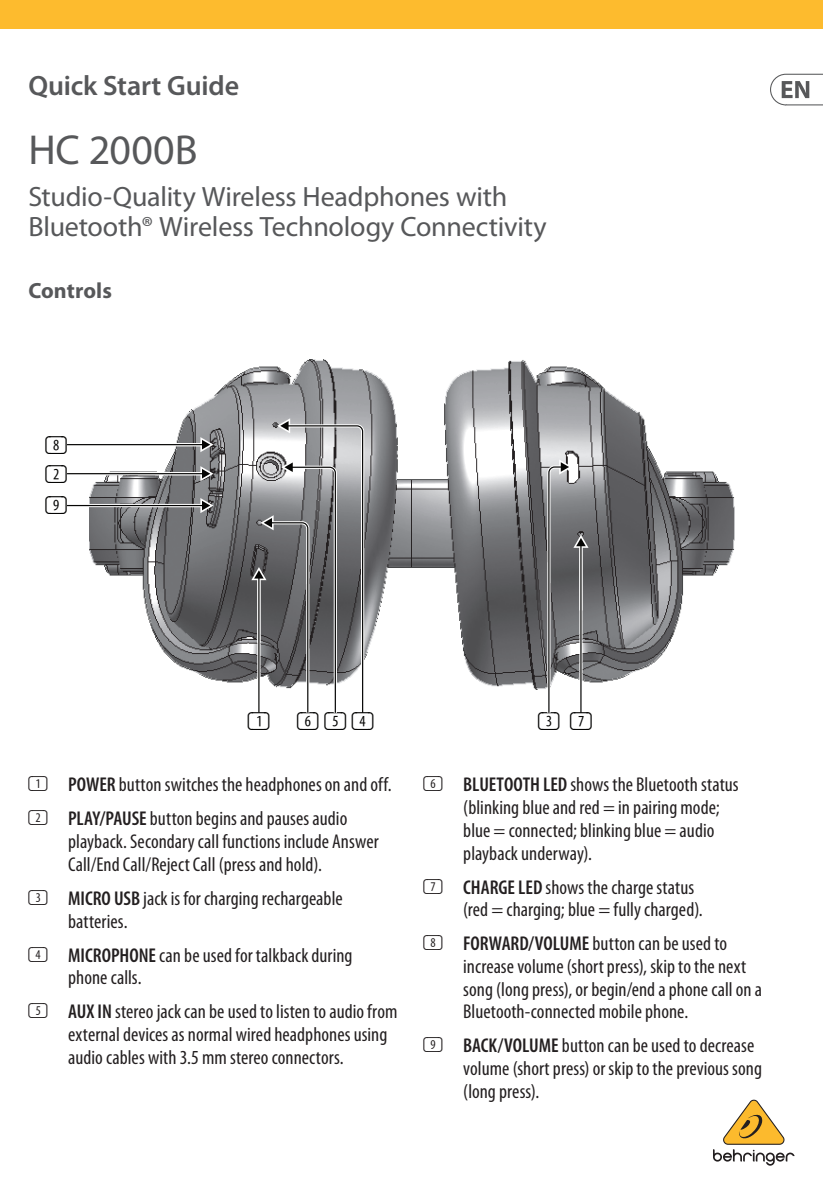
<style>
.page{position:relative;width:823px;height:1191px;background:#fff}
.page>*{position:absolute;margin:0;border:0;box-sizing:border-box;transform-origin:0 0}
.t1{font:42px "Myriad Pro";color:#57585a}
.t2{font:28px/30px "Myriad Pro";letter-spacing:-.01em;color:#57585a}
.t3{font:600 28px "Myriad Pro";letter-spacing:-.005em;color:#57585a}
.t4{font:24px/31.8px "SQF Round Cond 1 D V1";color:#050504}
.t5{font:700 22px "Myriad Pro";color:#57585a}
.t6{font:condensed 20px/22.6px "Myriad Pro";color:#231f20}
.s1{font-family:"SQF Round Cond 1 D V1";font-stretch:normal}
.s2{font-weight:600}
</style>
<div class="page">
<svg style="left:770px;top:73px;width:52px;height:33px"></svg>
<img style="left:89px;top:359px;width:645px;height:330px">
<hr style="left:67px;top:443px;width:136px;height:3px;background:#fff">
<hr style="left:67px;top:472px;width:136px;height:3px;background:#fff">
<hr style="left:67px;top:504px;width:136px;height:3px;background:#fff">
<svg style="left:249px;top:415px;width:116px;height:298px"></svg>
<svg style="left:545px;top:457px;width:46px;height:256px"></svg>
<hr style="left:67px;top:444px;width:136px;height:1px;background:#050504">
<svg style="left:197px;top:435px;width:19px;height:20px"></svg>
<hr style="left:67px;top:473px;width:136px;height:1px;background:#050504">
<svg style="left:197px;top:464px;width:19px;height:20px"></svg>
<hr style="left:67px;top:505px;width:136px;height:1px;background:#050504">
<svg style="left:197px;top:496px;width:19px;height:20px"></svg>
<div style="left:0;top:0;width:822px;height:28px;background:#fdbb2e"></div>
<svg style="left:713px;top:1099px;width:81px;height:66px"></svg>
<h2 class="t3" style="left:28px;top:75px;width:212px">Quick Start Guide</h2>
<h1 class="t1" style="left:28px;top:134px;width:170px">HC 2000B</h1>
<h2 class="t2" style="left:28px;top:183px;width:519px">Studio-Quality Wireless Headphones with<br>Bluetooth® Wireless Technology Connectivity</h2>
<p class="t5" style="left:28px;top:282px;width:85px">Controls</p>
<p class="t4" style="left:45px;top:430px;width:23px">(8)</p>
<p class="t4" style="left:45px;top:459px;width:23px">(2) (9)</p>
<p class="t4" style="left:248px;top:706px;width:127px">(1) (6) (5) (4)</p>
<p class="t4" style="left:537px;top:706px;width:55px">(3) (7)</p>
<p class="t6" style="left:28px;top:769px;width:364px;line-height:34px"><span class="s1">(1)</span> <span class="s2">POWER</span> button switches the headphones on and off. <span class="s1">(2)</span> <span class="s2">PLAY/PAUSE</span> button begins and pauses audio</p>
<p class="t6" style="left:68px;top:832px;width:312px">playback. Secondary call functions include Answer<br>Call/End Call/Reject Call (press and hold).</p>
<p class="t6" style="left:68px;top:888px;width:276px;text-indent:-40px"><span class="s1">(3)</span> <span class="s2">MICRO USB</span> jack is for charging rechargeable batteries.</p>
<p class="t6" style="left:68px;top:945px;width:286px;text-indent:-40px"><span class="s1">(4)</span> <span class="s2">MICROPHONE</span> can be used for talkback during phone calls.</p>
<p class="t6" style="left:68px;top:1002px;width:330px;text-indent:-40px"><span class="s1">(5)</span> <span class="s2">AUX IN</span> stereo jack can be used to listen to audio from external devices as normal wired headphones using audio cables with 3.5 mm stereo connectors.</p>
<p class="t6" style="left:463px;top:775px;width:277px;text-indent:-40px"><span class="s1">(6)</span> <span class="s2">BLUETOOTH LED</span> shows the Bluetooth status (blinking blue and red = in pairing mode; blue = connected; blinking blue = audio playback underway).</p>
<p class="t6" style="left:463px;top:877px;width:241px;text-indent:-40px"><span class="s1">(7)</span> <span class="s2">CHARGE LED</span> shows the charge status (red = charging; blue = fully charged).</p>
<p class="t6" style="left:463px;top:934px;width:300px;text-indent:-40px"><span class="s1">(8)</span> <span class="s2">FORWARD/VOLUME</span> button can be used to increase volume (short press), skip to the next song (long press), or begin/end a phone call on a Bluetooth-connected mobile phone.</p>
<p class="t6" style="left:463px;top:1036px;width:300px;text-indent:-40px"><span class="s1">(9)</span> <span class="s2">BACK/VOLUME</span> button can be used to decrease volume (short press) or skip to the previous song (long press).</p>
</div>
